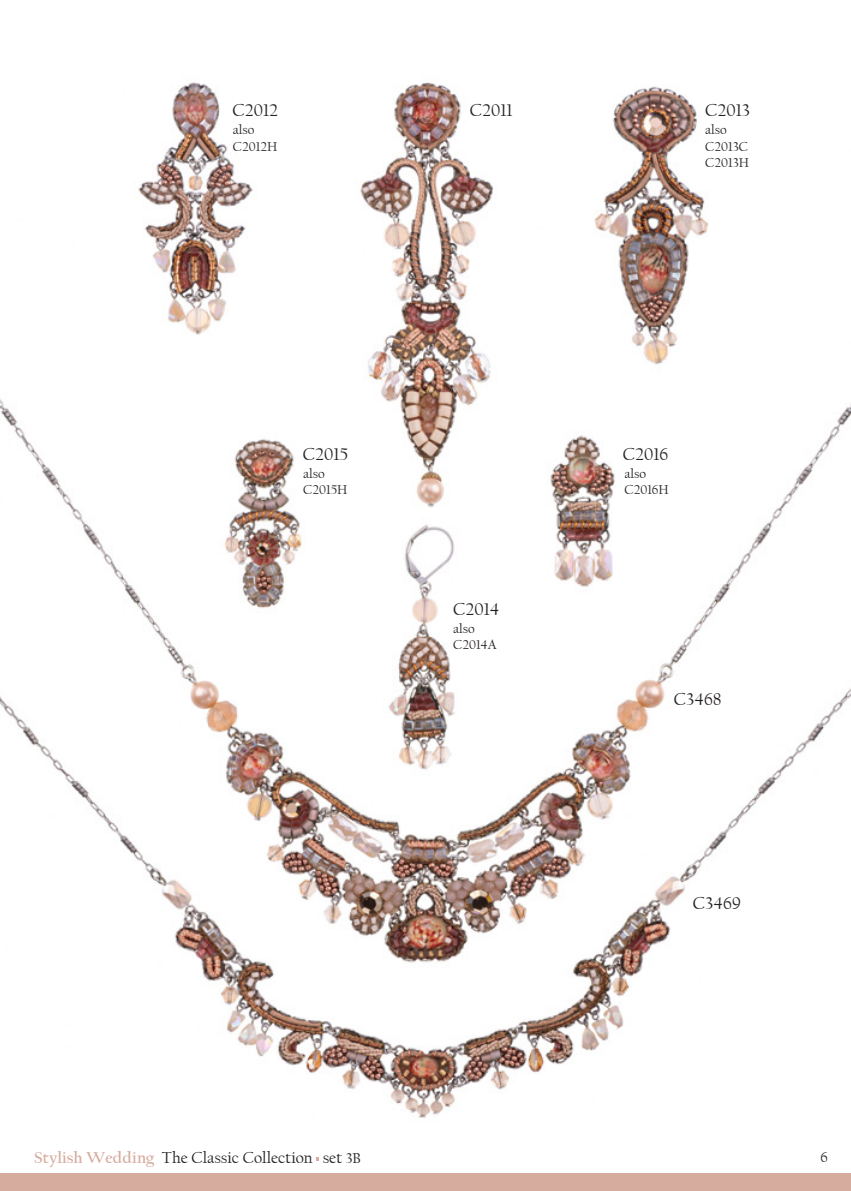
<style>
.page{position:relative;width:851px;height:1191px;background:#fff}
.page>*{position:absolute;margin:0;border:0;box-sizing:border-box;transform-origin:0 0}
.t1{font:18px "Californian FB";color:#231f20}
.t2{font:16.5px "Californian FB";color:#231f20}
.t3{font:15px "Californian FB";color:#231f20}
.t4{font:13.5px "Californian FB";color:#231f20}
.s1{font-weight:700;color:#d6ac9e}
.s2{font-size:15px}
</style>
<div class="page">
<img style="left:0;top:82px;width:850px;height:1092px">
<div style="left:0;top:1174px;width:850px;height:17px;background:#d6ac9e"></div>
<p class="t1" style="left:232px;top:100px;width:47px">C2012</p>
<p class="t1" style="left:469px;top:100px;width:44px">C2011</p>
<p class="t1" style="left:705px;top:100px;width:46px">C2013</p>
<p class="t4" style="left:233px;top:123px;width:23px">also</p>
<p class="t4" style="left:233px;top:139px;width:46px">C2012H</p>
<p class="t4" style="left:705px;top:123px;width:23px">also</p>
<p class="t4" style="left:705px;top:139px;width:44px">C2013C</p>
<p class="t4" style="left:705px;top:155px;width:45px">C2013H</p>
<p class="t1" style="left:303px;top:444px;width:47px">C2015</p>
<p class="t1" style="left:622px;top:444px;width:47px">C2016</p>
<p class="t4" style="left:303px;top:466px;width:23px">also</p>
<p class="t4" style="left:303px;top:482px;width:46px">C2015H</p>
<p class="t1" style="left:453px;top:599px;width:48px">C2014</p>
<p class="t4" style="left:453px;top:621px;width:23px">also</p>
<p class="t4" style="left:453px;top:637px;width:45px">C2014A</p>
<p class="t4" style="left:624px;top:466px;width:23px">also</p>
<p class="t4" style="left:624px;top:482px;width:46px">C2016H</p>
<p class="t1" style="left:673px;top:689px;width:49px">C3468</p>
<p class="t1" style="left:692px;top:893px;width:50px">C3469</p>
<p class="t2" style="left:34px;top:1148px;width:328px"><span class="s1">Stylish Wedding</span> The Classic Collection set <span class="s2">3B</span></p>
<p class="t3" style="left:820px;top:1148px;width:9px">6</p>
</div>
